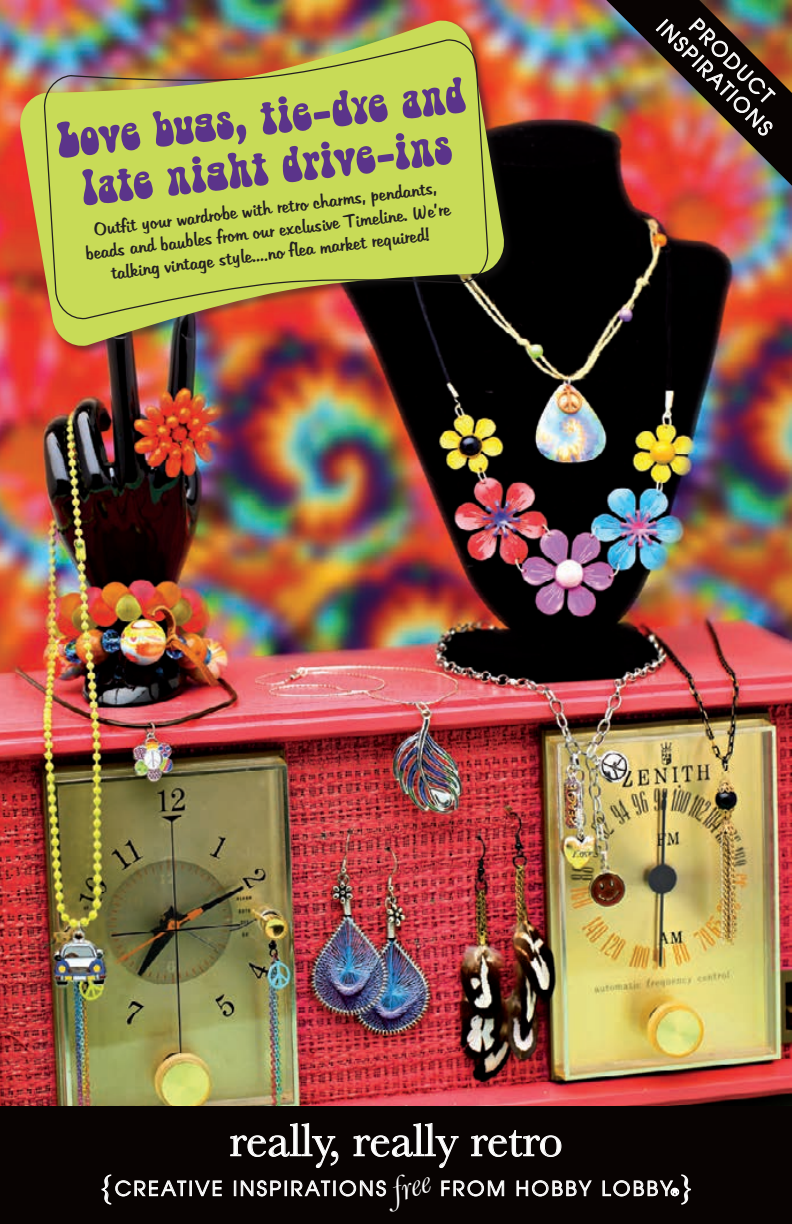
<style>
.page{position:relative;width:792px;height:1224px;background:#fff}
.page>*{position:absolute;margin:0;border:0;box-sizing:border-box;transform-origin:0 0}
.t1{font:48px "Baskerville";color:#fff}
.t2{font:41.6px/49.8px "Doobie";color:#5b348a;text-align:center;scale:1.1 1}
.t3{font:italic 36px "Baskerville";color:#fff}
.t4{font:32px "Bell";color:#fff}
.t5{font:20px "Avant Garde";letter-spacing:.12em;color:#fff}
.t6{font:18px/22.6px "Hudson";color:#231f20;text-align:center}
.t7{font:10px "Avant Garde";color:#fff}
.s1{font-family:"Bell";font-size:32px}
</style>
<div class="page">
<img style="left:0;top:0;width:792px;height:1106px">
<div style="left:18px;top:19px;width:496px;height:337px;background:#231f20;opacity:.5"></div>
<img style="left:18px;top:18px;width:488px;height:330px">
<img style="left:42px;top:39px;width:447px;height:281px">
<div style="left:0;top:1106px;width:792px;height:118px;background:#080302"></div>
<svg style="left:230px;top:1123px;width:109px;height:45px"></svg>
<svg style="left:353px;top:1123px;width:106px;height:45px"></svg>
<svg style="left:471px;top:1130px;width:91px;height:27px"></svg>
<svg style="left:102px;top:1175px;width:120px;height:29px"></svg>
<svg style="left:234px;top:1180px;width:152px;height:16px"></svg>
<svg style="left:441px;top:1180px;width:63px;height:16px"></svg>
<svg style="left:517px;top:1180px;width:75px;height:16px"></svg>
<svg style="left:603px;top:1174px;width:88px;height:30px"></svg>
<img style="left:606px;top:0;width:186px;height:186px">
<h2 class="t2" style="left:54px;top:117px;width:375px;rotate:-7deg">Love bugs, tie-dye and late night drive-ins</h2>
<p class="t6" style="left:81px;top:220px;width:369px;rotate:-7deg">Outfi t your wardrobe with retro charms, pendants, beads and baubles from our exclusive Timeline. We’re talking vintage style….no fl ea market required!</p>
<p class="t5" style="left:702px;top:14px;width:110px;rotate:45deg">PRODUCT</p>
<p class="t5" style="left:669px;top:15px;width:155px;rotate:45deg">INSPIRATIONS</p>
<h1 class="t1" style="left:229px;top:1112px;width:335px">really, really retro</h1>
<p class="t5" style="left:98px;top:1177px;width:290px"><span class="s1">{</span>CREATIVE INSPIRATIONS</p>
<p class="t5" style="left:440px;top:1177px;width:233px">FROM HOBBY LOBBY</p>
<h3 class="t3" style="left:386px;top:1171px;width:41px;rotate:-18deg">free</h3>
<h3 class="t4" style="left:679px;top:1166px;width:17px">}</h3>
<p class="t7" style="left:671px;top:1186px;width:9px">®</p>
</div>
